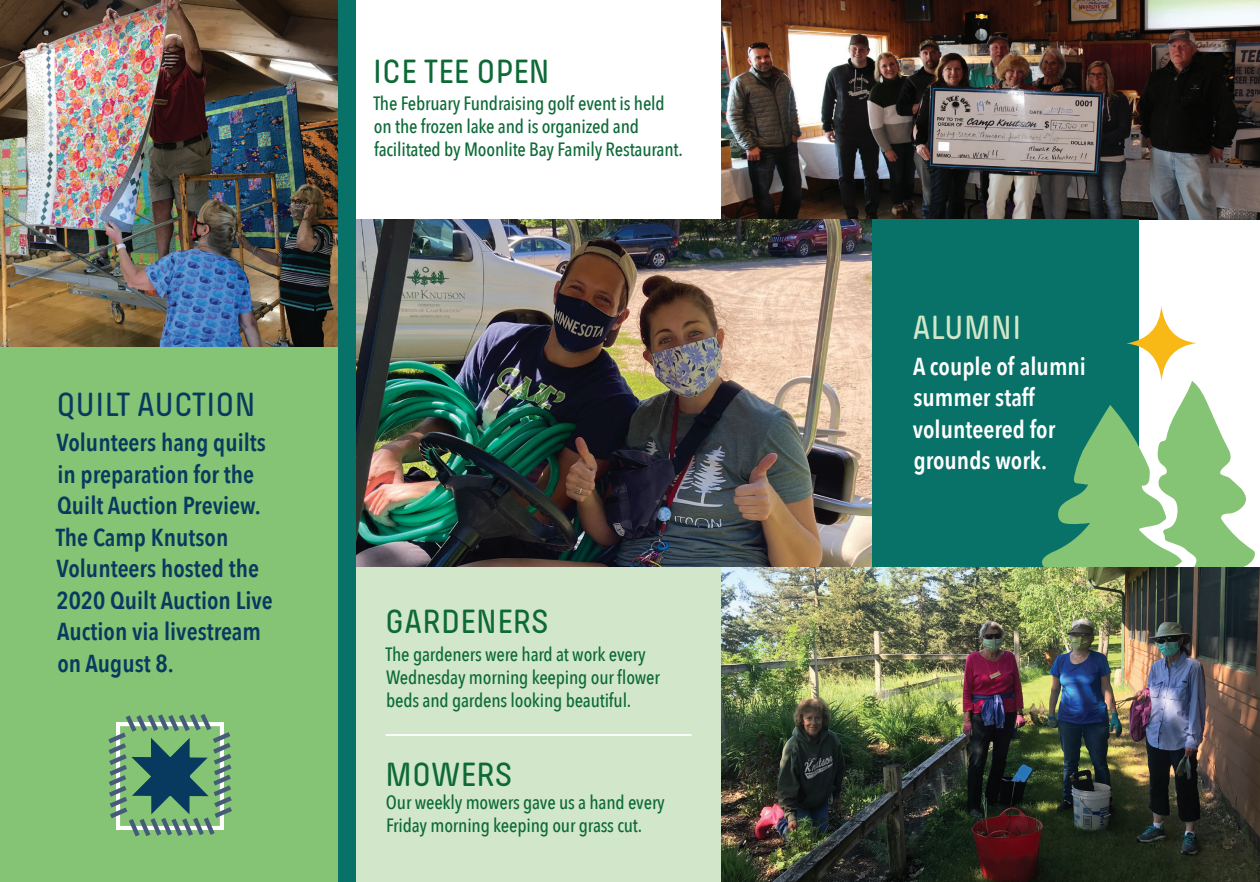
<style>
.page{position:relative;width:1260px;height:882px;background:#fff}
.page>*{position:absolute;margin:0;border:0;box-sizing:border-box;transform-origin:0 0}
.t1{font:500 35px "Pilcrow Soft";color:#0d6a37}
.t2{font:500 35px "Pilcrow Soft";color:#083a5f}
.t3{font:500 35px "Pilcrow Soft";color:#d2e7c9}
.t4{font:600 24.5px/31.5px "Avenir Next Condensed";color:#083a5f}
.t5{font:600 24.5px/31.5px "Avenir Next Condensed";color:#fff}
.t6{font:500 19.25px/23.1px "Avenir Next Condensed";letter-spacing:-.01em;color:#0d6a37}
</style>
<div class="page">
<div style="left:340px;top:567px;width:458px;height:315px;background:#d2e7c9"></div>
<div style="left:0;top:0;width:338px;height:882px;background:#84c474"></div>
<img style="left:722px;top:0;width:538px;height:219px">
<img style="left:355px;top:219px;width:517px;height:348px">
<img style="left:0;top:0;width:338px;height:346px">
<div style="left:338px;top:0;width:17px;height:882px;background:#087269"></div>
<svg style="left:108px;top:714px;width:124px;height:123px"></svg>
<hr style="left:385px;top:734px;width:307px;height:2px;background:#fff">
<div style="left:872px;top:219px;width:267px;height:348px;background:#087269"></div>
<svg style="left:1042px;top:381px;width:213px;height:186px"></svg>
<img style="left:722px;top:567px;width:538px;height:315px">
<svg style="left:1126px;top:306px;width:71px;height:75px"></svg>
<h1 class="t2" style="left:57px;top:387px;width:201px">QUILT AUCTION</h1>
<p class="t4" style="left:56px;top:426px;width:219px">Volunteers hang quilts in preparation for the<br>Quilt Auction Preview.<br>The Camp Knutson<br>Volunteers hosted the<br>2020 Quilt Auction Live<br>Auction via livestream on August 8.</p>
<h1 class="t1" style="left:373px;top:54px;width:179px">ICE TEE OPEN</h1>
<p class="t6" style="left:373px;top:92px;width:311px">The February Fundraising golf event is held on the frozen lake and is organized and facilitated by Moonlite Bay Family Restaurant.</p>
<h1 class="t1" style="left:385px;top:604px;width:165px">GARDENERS</h1>
<p class="t6" style="left:386px;top:642px;width:276px">The gardeners were hard at work every<br>Wednesday morning keeping our flower beds and gardens looking beautiful.</p>
<h1 class="t1" style="left:385px;top:756px;width:129px">MOWERS</h1>
<p class="t6" style="left:386px;top:790px;width:280px">Our weekly mowers gave us a hand every<br>Friday morning keeping our grass cut.</p>
<h1 class="t3" style="left:913px;top:310px;width:110px">ALUMNI</h1>
<p class="t5" style="left:913px;top:350px;width:175px">A couple of alumni summer staff volunteered for grounds work.</p>
</div>
